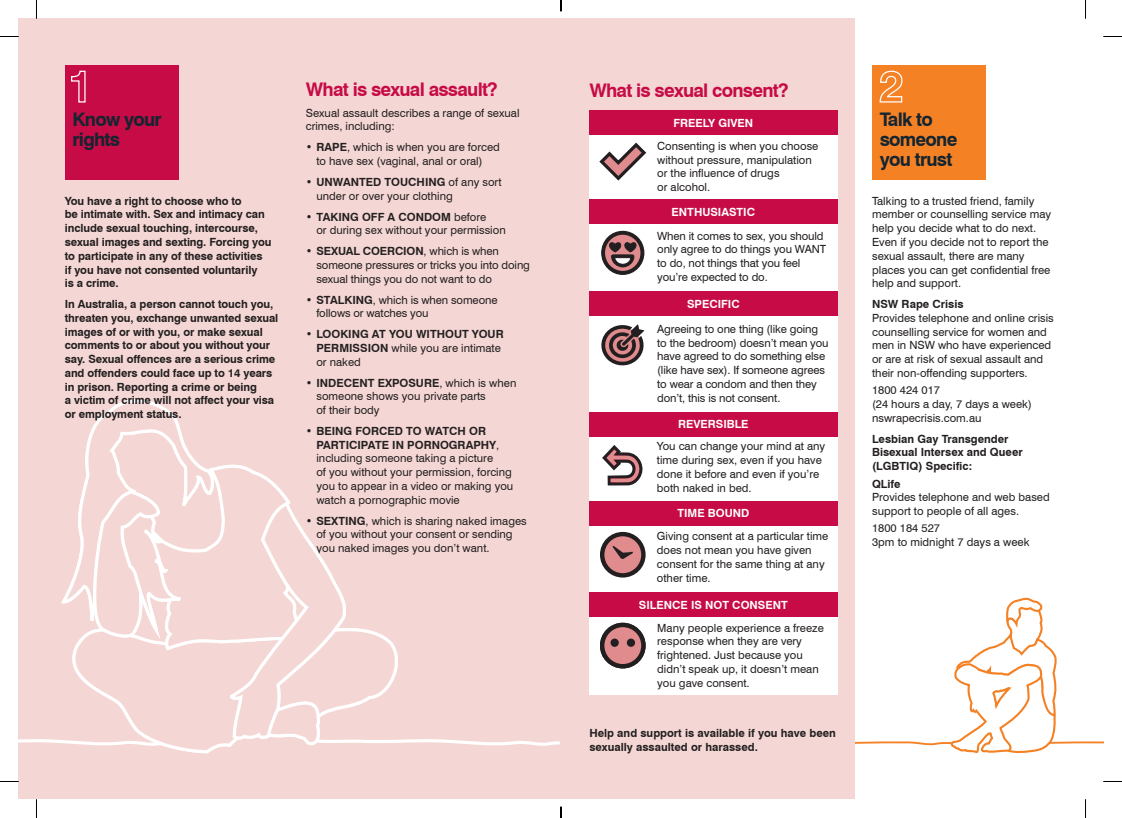
<style>
.page{position:relative;width:1122px;height:818px;background:#fff}
.page>*{position:absolute;margin:0;border:0;box-sizing:border-box;transform-origin:0 0}
.t1{font:700 18.75px "Swiss 721 BT";letter-spacing:-.04em;color:#c60b46}
.t2{font:700 18.75px/20px "Swiss 721 BT";letter-spacing:-.04em;color:#142530}
.t3{font:11.25px/13.8px "Swiss 721 BT";color:#231f20}
.t4{font:700 11.25px/13.8px "Swiss 721 BT";letter-spacing:-.01em;color:#231f20}
.t5{font:700 11.25px "Swiss 721 BT";color:#fff}
.s1{font-weight:700}
.s2{font-weight:400}
</style>
<div class="page">
<div style="left:872px;top:65px;width:113px;height:114px;background:#f58125"></div>
<svg style="left:879px;top:70px;width:24px;height:33px"></svg>
<svg style="left:855px;top:597px;width:248px;height:156px"></svg>
<div style="left:19px;top:19px;width:836px;height:779px;background:#f4d7d4"></div>
<div style="left:65px;top:65px;width:113px;height:114px;background:#c60b46"></div>
<svg style="left:71px;top:70px;width:15px;height:33px"></svg>
<div style="left:589px;top:110px;width:248px;height:89px;background:#fff"></div>
<div style="left:589px;top:110px;width:248px;height:24px;background:#c60b46"></div>
<div style="left:589px;top:412px;width:248px;height:88px;background:#fff"></div>
<div style="left:589px;top:412px;width:248px;height:24px;background:#c60b46"></div>
<div style="left:589px;top:199px;width:248px;height:92px;background:#fff"></div>
<div style="left:589px;top:199px;width:248px;height:24px;background:#c60b46"></div>
<div style="left:589px;top:291px;width:248px;height:121px;background:#fff"></div>
<div style="left:589px;top:291px;width:248px;height:24px;background:#c60b46"></div>
<div style="left:589px;top:501px;width:248px;height:91px;background:#fff"></div>
<div style="left:589px;top:500px;width:248px;height:25px;background:#c60b46"></div>
<div style="left:589px;top:592px;width:248px;height:103px;background:#fff"></div>
<div style="left:589px;top:592px;width:248px;height:24px;background:#c60b46"></div>
<svg style="left:601px;top:324px;width:44px;height:42px"></svg>
<svg style="left:600px;top:622px;width:46px;height:47px"></svg>
<div style="left:627px;top:638px;width:8px;height:8px;border:2px solid #231f20;border-radius:50%"></div>
<svg style="left:600px;top:531px;width:46px;height:47px"></svg>
<svg style="left:601px;top:230px;width:44px;height:45px"></svg>
<svg style="left:599px;top:142px;width:48px;height:39px"></svg>
<svg style="left:602px;top:445px;width:41px;height:40px"></svg>
<svg style="left:164px;top:746px;width:67px;height:8px"></svg>
<svg style="left:19px;top:399px;width:541px;height:347px"></svg>
<svg style="left:0;top:36px;width:19px;height:1px"></svg>
<svg style="left:1103px;top:36px;width:19px;height:1px"></svg>
<svg style="left:36px;top:0;width:1px;height:19px"></svg>
<svg style="left:36px;top:798px;width:1px;height:19px"></svg>
<svg style="left:1085px;top:0;width:1px;height:19px"></svg>
<svg style="left:1085px;top:799px;width:1px;height:18px"></svg>
<svg style="left:560px;top:0;width:2px;height:11px"></svg>
<svg style="left:560px;top:806px;width:2px;height:11px"></svg>
<h1 class="t2" style="left:73px;top:109px;width:91px">Know your rights</h1>
<p class="t4" style="left:65px;top:193px;width:208px">You have a right to choose who to<br>be intimate with. Sex and intimacy can include sexual touching, intercourse, sexual images and sexting. Forcing you to participate in any of these activities if you have not consented voluntarily<br>is a crime.</p>
<p class="t4" style="left:65px;top:297px;width:215px">In Australia, a person cannot touch you, threaten you, exchange unwanted sexual images of or with you, or make sexual comments to or about you without your say. Sexual offences are a serious crime and offenders could face up to 14 years in prison. Reporting a crime or being<br>a victim of crime will not affect your visa or employment status.</p>
<h1 class="t1" style="left:306px;top:78px;width:193px">What is sexual assault?</h1>
<p class="t3" style="left:306px;top:106px;width:215px">Sexual assault describes a range of sexual crimes, including:</p>
<p class="t3" style="left:306px;top:140px;width:196px;text-align:center"><span class="s1">• RAPE</span>, which is when you are forced to have sex (vaginal, anal or oral)</p>
<p class="t3" style="left:316px;top:175px;width:187px;text-indent:-11px"><span class="s1">• UNWANTED TOUCHING</span> of any sort under or over your clothing</p>
<p class="t3" style="left:316px;top:209px;width:191px;text-indent:-11px"><span class="s1">• TAKING OFF A CONDOM</span> before<br>or during sex without your permission</p>
<p class="t3" style="left:316px;top:244px;width:215px;text-indent:-11px"><span class="s1">• SEXUAL COERCION</span>, which is when someone pressures or tricks you into doing sexual things you do not want to do</p>
<p class="t3" style="left:316px;top:292px;width:183px;text-indent:-11px"><span class="s1">• STALKING</span>, which is when someone follows or watches you</p>
<p class="t4" style="left:316px;top:327px;width:189px;text-indent:-11px">• LOOKING AT YOU WITHOUT YOUR<br>PERMISSION <span class="s2">while you are intimate or naked</span></p>
<p class="t3" style="left:316px;top:375px;width:201px;text-indent:-11px"><span class="s1">• INDECENT EXPOSURE</span>, which is when someone shows you private parts<br>of their body</p>
<p class="t3" style="left:316px;top:423px;width:198px;text-indent:-11px"><span class="s1">• BEING FORCED TO WATCH OR<br>PARTICIPATE IN PORNOGRAPHY</span>, including someone taking a picture<br>of you without your permission, forcing you to appear in a video or making you watch a pornographic movie</p>
<p class="t3" style="left:316px;top:513px;width:212px;text-indent:-11px"><span class="s1">• SEXTING</span>, which is sharing naked images of you without your consent or sending you naked images you don’t want.</p>
<h1 class="t1" style="left:589px;top:79px;width:201px">What is sexual consent?</h1>
<p class="t5" style="left:673px;top:116px;width:81px">FREELY GIVEN</p>
<p class="t3" style="left:657px;top:139px;width:163px">Consenting is when you choose without pressure, manipulation or the influence of drugs<br>or alcohol.</p>
<p class="t5" style="left:671px;top:205px;width:85px">ENTHUSIASTIC</p>
<p class="t3" style="left:657px;top:228px;width:170px">When it comes to sex, you should only agree to do things you WANT to do, not things that you feel you’re expected to do.</p>
<p class="t5" style="left:687px;top:297px;width:54px">SPECIFIC</p>
<p class="t3" style="left:657px;top:322px;width:173px">Agreeing to one thing (like going to the bedroom) doesn’t mean you have agreed to do something else (like have sex). If someone agrees to wear a condom and then they don’t, this is not consent.</p>
<p class="t5" style="left:678px;top:417px;width:72px">REVERSIBLE</p>
<p class="t3" style="left:657px;top:439px;width:170px">You can change your mind at any time during sex, even if you have done it before and even if you’re both naked in bed.</p>
<p class="t5" style="left:677px;top:506px;width:73px">TIME BOUND</p>
<p class="t3" style="left:657px;top:529px;width:173px">Giving consent at a particular time does not mean you have given consent for the same thing at any other time.</p>
<p class="t5" style="left:639px;top:597px;width:150px">SILENCE IS NOT CONSENT</p>
<p class="t3" style="left:657px;top:620px;width:168px">Many people experience a freeze response when they are very frightened. Just because you didn’t speak up, it doesn’t mean you gave consent.</p>
<p class="t4" style="left:589px;top:725px;width:248px">Help and support is available if you have been sexually assaulted or harassed.</p>
<h1 class="t2" style="left:880px;top:109px;width:79px">Talk to someone you trust</h1>
<p class="t3" style="left:872px;top:193px;width:181px">Talking to a trusted friend, family member or counselling service may help you decide what to do next.<br>Even if you decide not to report the sexual assault, there are many places you can get confidential free help and support.</p>
<p class="t4" style="left:872px;top:297px;width:93px">NSW Rape Crisis</p>
<p class="t3" style="left:872px;top:311px;width:183px">Provides telephone and online crisis counselling service for women and men in NSW who have experienced or are at risk of sexual assault and their non-offending supporters.</p>
<p class="t3" style="left:872px;top:383px;width:161px">1800 424 017<br>(24 hours a day, 7 days a week) nswrapecrisis.com.au</p>
<p class="t4" style="left:872px;top:431px;width:152px">Lesbian Gay Transgender<br>Bisexual Intersex and Queer (LGBTIQ) Specific:</p>
<p class="t4" style="left:872px;top:476px;width:30px">QLife</p>
<p class="t3" style="left:872px;top:490px;width:179px">Provides telephone and web based support to people of all ages.</p>
<p class="t3" style="left:872px;top:521px;width:159px">1800 184 527<br>3pm to midnight 7 days a week</p>
</div>
